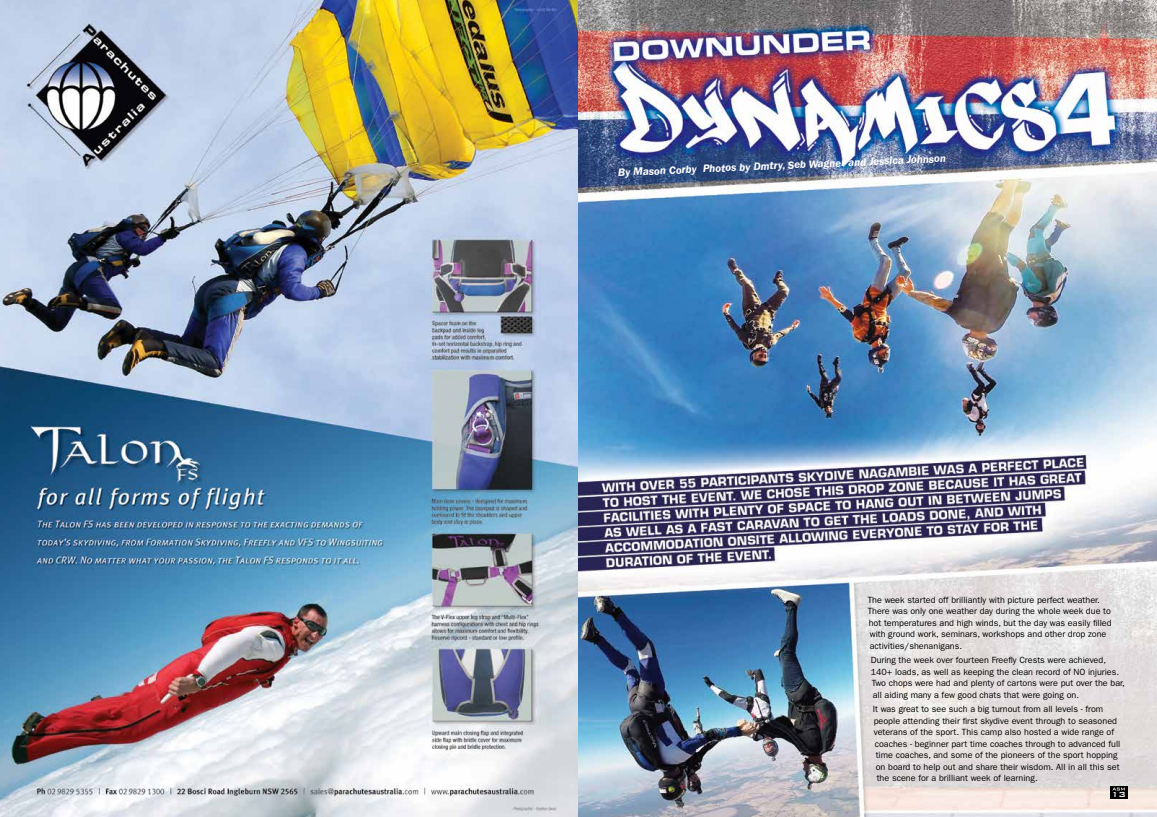
<style>
.page{position:relative;width:1157px;height:817px;background:#fff}
.page>*{position:absolute;margin:0;border:0;box-sizing:border-box;transform-origin:0 0}
.t1{font:italic 600 11px "Franklin Gothic";color:#fff}
.t2{font:500 9.8px "Bank Gothic";color:#fff}
.t3{font:9px/11.5px "Franklin Gothic";color:#000}
</style>
<div class="page">
<img style="left:0;top:0;width:1157px;height:816px">
<div style="left:1110px;top:785px;width:17px;height:13px;background:#000"></div>
<svg style="left:1112px;top:787px;width:12px;height:3px"></svg>
<p class="t1" style="left:618px;top:165px;width:330px;rotate:-2deg">By Mason Corby Photos by Dmtry, Seb Wagner and Jessica Johnson</p>
<p class="t3" style="left:867px;top:594px;width:245px">The week started off brilliantly with picture perfect weather.<br>There was only one weather day during the whole week due to hot temperatures and high winds, but the day was easily filled with ground work, seminars, workshops and other drop zone activities/shenanigans.</p>
<p class="t3" style="left:870px;top:654px;width:256px">During the week over fourteen Freefly Crests were achieved, 140+ loads, as well as keeping the clean record of NO injuries.<br>Two chops were had and plenty of cartons were put over the bar, all aiding many a few good chats that were going on.</p>
<p class="t3" style="left:872px;top:703px;width:232px">It was great to see such a big turnout from all levels - from</p>
<p class="t3" style="left:873px;top:714px;width:245px">people attending their first skydive event through to seasoned</p>
<p class="t3" style="left:873px;top:726px;width:242px">veterans of the sport. This camp also hosted a wide range of</p>
<p class="t3" style="left:874px;top:737px;width:247px">coaches - beginner part time coaches through to advanced full</p>
<p class="t3" style="left:875px;top:749px;width:243px">time coaches, and some of the pioneers of the sport hopping</p>
<p class="t3" style="left:875px;top:760px;width:245px">on board to help out and share their wisdom. All in all this set</p>
<p class="t3" style="left:876px;top:772px;width:163px">the scene for a brilliant week of learning.</p>
<p class="t2" style="left:1111px;top:786px;width:16px">13</p>
</div>
